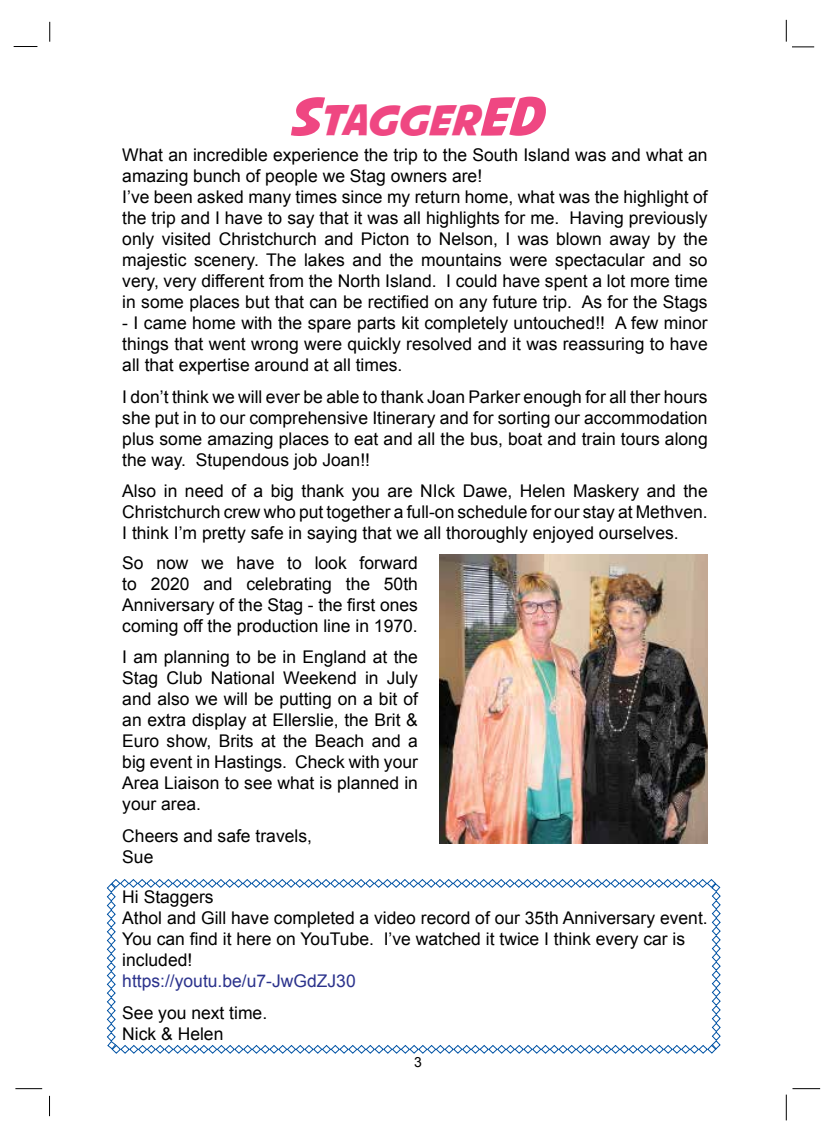
<style>
.page{position:relative;width:836px;height:1141px;background:#fff}
.page>*{position:absolute;margin:0;border:0;box-sizing:border-box;transform-origin:0 0}
.t1{font:42px "Avengeance Mightiest Avenger";letter-spacing:-.02em;color:#ef4782}
.t2{font:17.5px/21px "Arial";color:#000;text-align:justify}
.t3{font:17.5px "Arial";color:#2b328c}
.t4{font:14px "Arial";color:#000}
.s1{font-size:52.5px}
</style>
<div class="page">
<svg style="left:49px;top:22px;width:1px;height:20px"></svg>
<svg style="left:14px;top:46px;width:23px;height:1px"></svg>
<svg style="left:15px;top:1088px;width:27px;height:1px"></svg>
<svg style="left:49px;top:1096px;width:1px;height:20px"></svg>
<svg style="left:786px;top:1095px;width:1px;height:25px"></svg>
<svg style="left:792px;top:1088px;width:28px;height:1px"></svg>
<svg style="left:786px;top:20px;width:28px;height:28px"></svg>
<img style="left:439px;top:554px;width:269px;height:289px">
<svg style="left:106px;top:879px;width:615px;height:175px"></svg>
<h1 class="t1" style="left:289px;top:102px;width:253px"><span class="s1">s</span>TAGGER<span class="s1">ED</span></h1>
<p class="t2" style="left:122px;top:145px;width:587px;text-align:left">What an incredible experience the trip to the South Island was and what an amazing bunch of people we Stag owners are!<br>I’ve been asked many times since my return home, what was the highlight of the trip and I have to say that it was all highlights for me. Having previously only visited Christchurch and Picton to Nelson, I was blown away by the majestic scenery. The lakes and the mountains were spectacular and so very, very different from the North Island. I could have spent a lot more time in some places but that can be rectified on any future trip. As for the Stags</p>
<p class="t2" style="left:122px;top:313px;width:587px">- I came home with the spare parts kit completely untouched!! A few minor things that went wrong were quickly resolved and it was reassuring to have all that expertise around at all times.</p>
<p class="t2" style="left:122px;top:386px;width:587px">I don’t think we will ever be able to thank Joan Parker enough for all ther hours she put in to our comprehensive Itinerary and for sorting our accommodation plus some amazing places to eat and all the bus, boat and train tours along the way. Stupendous job Joan!!</p>
<p class="t2" style="left:122px;top:481px;width:587px">Also in need of a big thank you are NIck Dawe, Helen Maskery and the Christchurch crew who put together a full-on schedule for our stay at Methven.<br>I think I’m pretty safe in saying that we all thoroughly enjoyed ourselves.</p>
<p class="t2" style="left:122px;top:552px;width:297px">So now we have to look forward to 2020 and celebrating the 50th Anniversary of the Stag - the first ones coming off the production line in 1970.</p>
<p class="t2" style="left:122px;top:647px;width:297px">I am planning to be in England at the Stag Club National Weekend in July and also we will be putting on a bit of an extra display at Ellerslie, the Brit &amp; Euro show, Brits at the Beach and a big event in Hastings. Check with your Area Liaison to see what is planned in your area.</p>
<p class="t2" style="left:122px;top:825px;width:191px">Cheers and safe travels,<br>Sue</p>
<p class="t2" style="left:122px;top:887px;width:587px;text-align:left">Hi Staggers<br>Athol and Gill have completed a video record of our 35th Anniversary event.<br>You can find it here on YouTube. I’ve watched it twice I think every car is included!</p>
<p class="t3" style="left:122px;top:970px;width:235px">https://youtu.be/u7-JwGdZJ30</p>
<p class="t2" style="left:122px;top:1002px;width:146px">See you next time.<br>Nick &amp; Helen</p>
<p class="t4" style="left:414px;top:1053px;width:9px">3</p>
</div>
